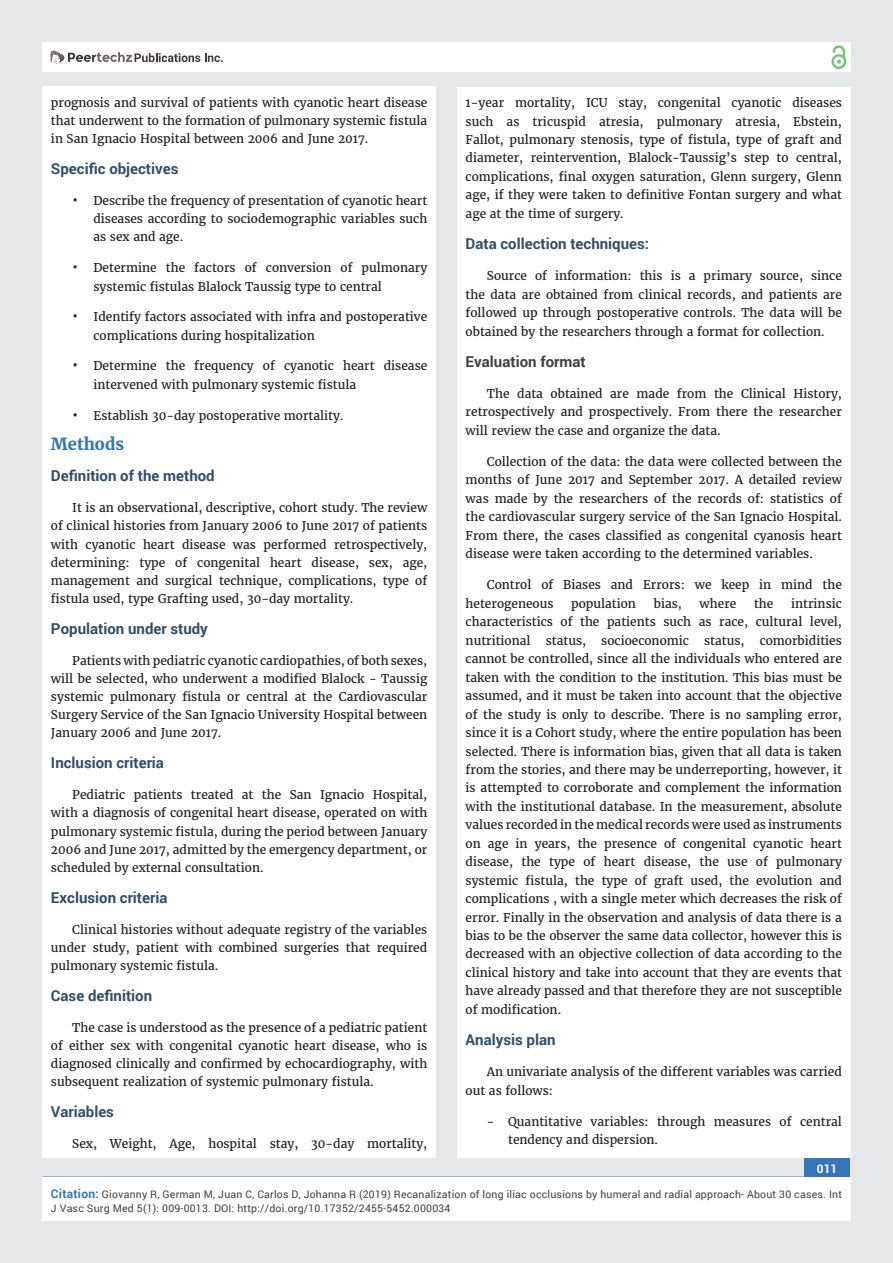
<style>
.page{position:relative;width:893px;height:1263px;background:#e6e7e8}
.page>*{position:absolute;margin:0;border:0;box-sizing:border-box;transform-origin:0 0}
.t1{font:700 16.5px "Merriweather";color:#3675b9}
.t2{font:700 15px "Roboto";color:#304e6b}
.t3{font:700 15px "Roboto";color:#414040}
.t4{font:12px/18.5px "Merriweather";color:#231f20;text-align:justify}
.t5{font:700 12px "Roboto";color:#fff}
.t6{font:10.5px/13.5px "Roboto";letter-spacing:.02em;color:#404041}
.s1{font-size:15px}
.s2{font-weight:700;font-size:12px;color:#3675b9}
</style>
<div class="page">
<div style="left:42px;top:43px;width:808px;height:29px;background:#fff"></div>
<div style="left:831px;top:54px;width:15px;height:15px;border:2px solid #75c273;border-radius:50%"></div>
<svg style="left:831px;top:45px;width:15px;height:19px"></svg>
<div style="left:804px;top:1157px;width:46px;height:53px;background:#3675b9"></div>
<div style="left:42px;top:1177px;width:808px;height:43px;background:#fff"></div>
<svg style="left:49px;top:50px;width:174px;height:14px"></svg>
<div style="left:42px;top:87px;width:394px;height:1071px;background:#fff"></div>
<div style="left:457px;top:87px;width:393px;height:1070px;background:#fff"></div>
<p class="t4" style="left:51px;top:94px;width:378px">prognosis and survival of patients with cyanotic heart disease that underwent to the formation of pulmonary systemic fistula in San Ignacio Hospital between 2006 and June 2017.</p>
<p class="t2" style="left:51px;top:159px;width:129px">Specific objectives</p>
<p class="t4" style="left:94px;top:192px;width:335px;text-indent:-21px"><span class="s1">•</span> Describe the frequency of presentation of cyanotic heart diseases according to sociodemographic variables such as sex and age.</p>
<p class="t4" style="left:94px;top:259px;width:335px;text-indent:-21px"><span class="s1">•</span> Determine the factors of conversion of pulmonary systemic fistulas Blalock Taussig type to central</p>
<p class="t4" style="left:94px;top:308px;width:335px;text-indent:-21px"><span class="s1">•</span> Identify factors associated with infra and postoperative complications during hospitalization</p>
<p class="t4" style="left:94px;top:357px;width:335px;text-indent:-21px"><span class="s1">•</span> Determine the frequency of cyanotic heart disease intervened with pulmonary systemic fistula</p>
<p class="t4" style="left:72px;top:406px;width:273px"><span class="s1">•</span> Establish 30-day postoperative mortality.</p>
<h1 class="t1" style="left:51px;top:434px;width:75px">Methods</h1>
<p class="t2" style="left:51px;top:466px;width:165px">Definition of the method</p>
<p class="t4" style="left:51px;top:499px;width:378px;text-indent:21px">It is an observational, descriptive, cohort study. The review of clinical histories from January 2006 to June 2017 of patients with cyanotic heart disease was performed retrospectively, determining: type of congenital heart disease, sex, age, management and surgical technique, complications, type of fistula used, type Grafting used, 30-day mortality.</p>
<p class="t2" style="left:51px;top:618px;width:158px">Population under study</p>
<p class="t4" style="left:51px;top:651px;width:378px;text-indent:21px">Patients with pediatric cyanotic cardiopathies, of both sexes, will be selected, who underwent a modified Blalock - Taussig systemic pulmonary fistula or central at the Cardiovascular Surgery Service of the San Ignacio University Hospital between January 2006 and June 2017.</p>
<p class="t2" style="left:51px;top:753px;width:114px">Inclusion criteria</p>
<p class="t4" style="left:51px;top:786px;width:378px;text-indent:21px">Pediatric patients treated at the San Ignacio Hospital, with a diagnosis of congenital heart disease, operated on with pulmonary systemic fistula, during the period between January 2006 and June 2017, admitted by the emergency department, or scheduled by external consultation.</p>
<p class="t2" style="left:51px;top:887px;width:118px">Exclusion criteria</p>
<p class="t4" style="left:51px;top:920px;width:378px;text-indent:21px">Clinical histories without adequate registry of the variables under study, patient with combined surgeries that required pulmonary systemic fistula.</p>
<p class="t2" style="left:51px;top:985px;width:103px">Case definition</p>
<p class="t4" style="left:51px;top:1018px;width:378px;text-indent:21px">The case is understood as the presence of a pediatric patient of either sex with congenital cyanotic heart disease, who is diagnosed clinically and confirmed by echocardiography, with subsequent realization of systemic pulmonary fistula.</p>
<p class="t2" style="left:51px;top:1101px;width:65px">Variables</p>
<p class="t4" style="left:72px;top:1135px;width:357px">Sex, Weight, Age, hospital stay, 30-day mortality,</p>
<p class="t4" style="left:466px;top:94px;width:378px">1-year mortality, ICU stay, congenital cyanotic diseases such as tricuspid atresia, pulmonary atresia, Ebstein, Fallot, pulmonary stenosis, type of fistula, type of graft and diameter, reintervention, Blalock-Taussig’s step to central, complications, final oxygen saturation, Glenn surgery, Glenn age, if they were taken to definitive Fontan surgery and what age at the time of surgery.</p>
<p class="t2" style="left:466px;top:233px;width:185px">Data collection techniques:</p>
<p class="t4" style="left:466px;top:267px;width:378px;text-indent:21px">Source of information: this is a primary source, since the data are obtained from clinical records, and patients are followed up through postoperative controls. The data will be obtained by the researchers through a format for collection.</p>
<p class="t3" style="left:466px;top:351px;width:122px">Evaluation format</p>
<p class="t4" style="left:466px;top:384px;width:378px;text-indent:21px">The data obtained are made from the Clinical History, retrospectively and prospectively. From there the researcher will review the case and organize the data.</p>
<p class="t4" style="left:466px;top:453px;width:378px;text-indent:21px">Collection of the data: the data were collected between the months of June 2017 and September 2017. A detailed review was made by the researchers of the records of: statistics of the cardiovascular surgery service of the San Ignacio Hospital.<br>From there, the cases classified as congenital cyanosis heart disease were taken according to the determined variables.</p>
<p class="t4" style="left:466px;top:576px;width:378px;text-indent:21px">Control of Biases and Errors: we keep in mind the heterogeneous</p>
<p class="t4" style="left:571px;top:594px;width:66px">population</p>
<p class="t4" style="left:654px;top:594px;width:30px">bias,</p>
<p class="t4" style="left:699px;top:594px;width:38px">where</p>
<p class="t4" style="left:754px;top:594px;width:21px">the</p>
<p class="t4" style="left:466px;top:594px;width:378px;text-indent:325px">intrinsic characteristics of the patients such as race, cultural level, nutritional</p>
<p class="t4" style="left:466px;top:631px;width:378px;text-indent:294px">comorbidities cannot be controlled, since all the individuals who entered are taken with the condition to the institution. This bias must be assumed, and it must be taken into account that the objective of the study is only to describe. There is no sampling error, since it is a Cohort study, where the entire population has been selected. There is information bias, given that all data is taken from the stories, and there may be underreporting, however, it is attempted to corroborate and complement the information with the institutional database. In the measurement, absolute values recorded in the medical records were used as instruments on age in years, the presence of congenital cyanotic heart disease, the type of heart disease, the use of pulmonary systemic fistula, the type of graft used, the evolution and complications , with a single meter which decreases the risk of error. Finally in the observation and analysis of data there is a bias to be the observer the same data collector, however this is decreased with an objective collection of data according to the clinical history and take into account that they are events that have already passed and that therefore they are not susceptible of modification.</p>
<p class="t2" style="left:466px;top:1029px;width:91px">Analysis plan</p>
<p class="t4" style="left:466px;top:1063px;width:378px;text-indent:21px">An univariate analysis of the different variables was carried out as follows:</p>
<p class="t4" style="left:508px;top:1112px;width:335px;text-indent:-21px">- Quantitative variables: through measures of central tendency and dispersion.</p>
<p class="t4" style="left:546px;top:631px;width:42px">status,</p>
<p class="t4" style="left:601px;top:631px;width:89px">socioeconomic</p>
<p class="t4" style="left:704px;top:631px;width:42px">status,</p>
<p class="t5" style="left:817px;top:1161px;width:22px">011</p>
<p class="t6" style="left:51px;top:1188px;width:792px"><span class="s2">Citation:</span> Giovanny R, German M, Juan C, Carlos D, Johanna R (2019) Recanalization of long iliac occlusions by humeral and radial approach- About 30 cases. Int<br>J Vasc Surg Med 5(1): 009-0013. DOI: http://doi.org/10.17352/2455-5452.000034</p>
</div>
